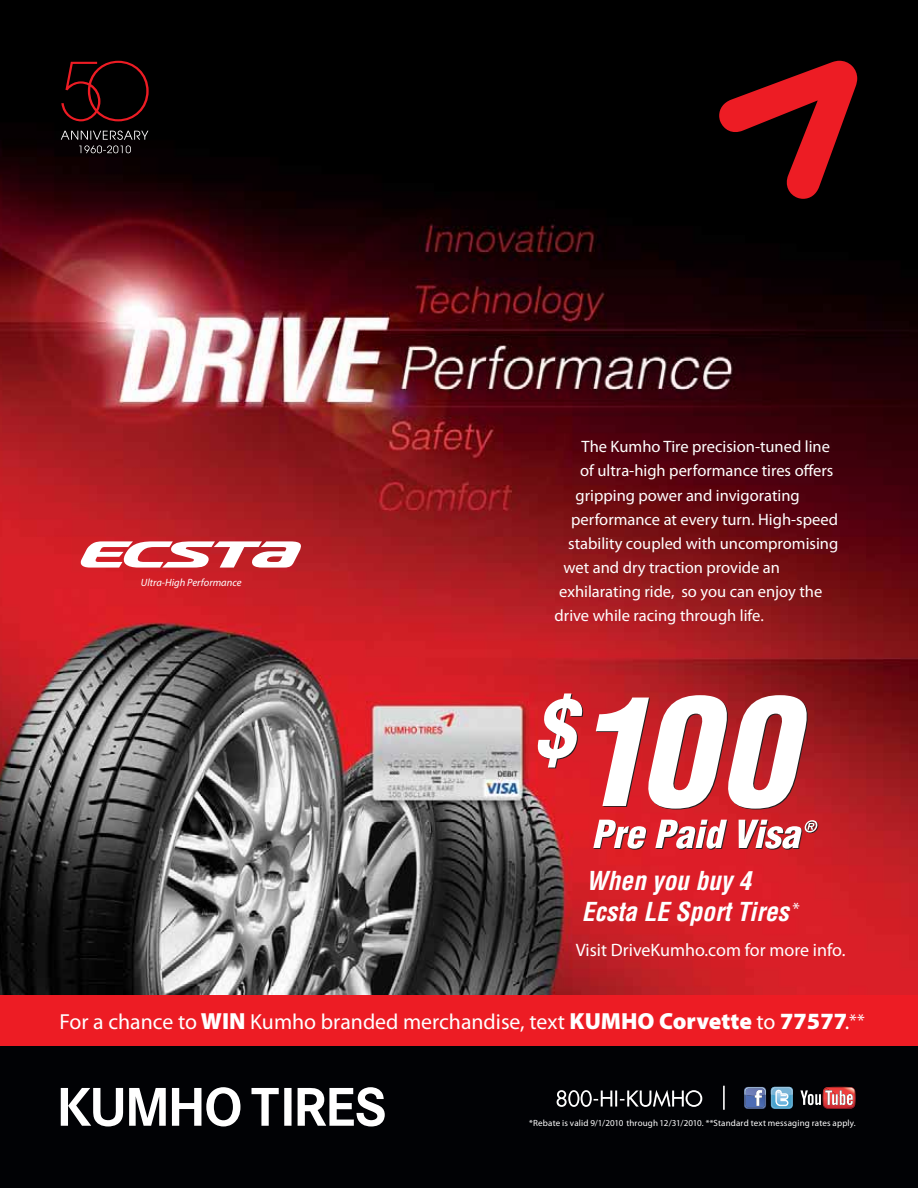
<style>
.page{position:relative;width:918px;height:1188px;background:#fff}
.page>*{position:absolute;margin:0;border:0;box-sizing:border-box;transform-origin:0 0}
.t1{font:italic 900 condensed 147.75px "Helvetica LT Std";color:#231f20}
.t2{font:italic 900 condensed 37.8px "Helvetica LT Std";color:#231f20}
.t3{font:italic 700 condensed 25.5px/30.8px "Helvetica LT Std";color:#fff}
.t4{font:21.75px "Myriad Pro";color:#fff}
.t5{font:18px "Myriad Pro";color:#fff}
.t6{font:16.5px "Myriad Pro";color:#fff}
.t7{font:italic 900 condensed 15.75px "Helvetica LT Std";color:#231f20}
.t8{font:italic 10.5px "Myriad Pro";color:#fff}
.t9{font:9px "Myriad Pro";letter-spacing:.015em;color:#fff}
.s1{font-weight:900;font-size:23.4px}
.s2{font-size:18.75px}
</style>
<div class="page">
<img style="left:0;top:0;width:918px;height:995px">
<div style="left:0;top:1045px;width:918px;height:143px;background:#010205"></div>
<svg style="left:719px;top:61px;width:138px;height:138px"></svg>
<svg style="left:80px;top:541px;width:223px;height:27px"></svg>
<div style="left:0;top:995px;width:918px;height:50px;background:#ed1c24"></div>
<svg style="left:61px;top:1087px;width:324px;height:40px"></svg>
<hr style="left:723px;top:1086px;width:2px;height:24px;background:#fff">
<svg style="left:557px;top:1090px;width:145px;height:17px"></svg>
<svg style="left:536px;top:693px;width:274px;height:116px"></svg>
<svg style="left:593px;top:820px;width:225px;height:29px"></svg>
<svg style="left:744px;top:1087px;width:49px;height:22px"></svg>
<svg style="left:800px;top:1087px;width:55px;height:22px"></svg>
<svg style="left:61px;top:131px;width:87px;height:22px"></svg>
<svg style="left:61px;top:61px;width:88px;height:60px"></svg>
<p class="t8" style="left:141px;top:577px;width:102px">Ultra-High Performance</p>
<p class="t6" style="left:582px;top:441px;width:250px">The Kumho Tire precision-tuned line</p>
<p class="t6" style="left:580px;top:465px;width:255px">of ultra-high performance tires offers</p>
<p class="t6" style="left:576px;top:489px;width:226px">gripping power and invigorating</p>
<p class="t6" style="left:571px;top:513px;width:268px">performance at every turn. High-speed</p>
<p class="t6" style="left:568px;top:537px;width:272px">stability coupled with uncompromising</p>
<p class="t6" style="left:564px;top:561px;width:218px">wet and dry traction provide an</p>
<p class="t6" style="left:559px;top:585px;width:265px">exhilarating ride, so you can enjoy the</p>
<p class="t6" style="left:555px;top:609px;width:211px">drive while racing through life.</p>
<h1 class="t1" style="left:535px;top:669px;width:261px"><sup>$</sup>100</h1>
<h2 class="t2" style="left:592px;top:814px;width:210px">Pre Paid Visa</h2>
<p class="t7" style="left:804px;top:818px;width:15px">®</p>
<h3 class="t3" style="left:582px;top:866px;width:220px">When you buy 4<br>Ecsta LE Sport Tires <sup>*</sup></h3>
<p class="t5" style="left:576px;top:943px;width:271px">Visit DriveKumho.com for more info.</p>
<h3 class="t4" style="left:60px;top:1013px;width:807px">For a chance to <span class="s1">WIN</span> Kumho branded merchandise, text <span class="s1">KUMHO Corvette</span> to <span class="s1">77577</span>.<span class="s2">**</span></h3>
<p class="t9" style="left:529px;top:1120px;width:328px">*Rebate is valid 9/1/2010 through 12/31/2010. **Standard text messaging rates apply.</p>
</div>
